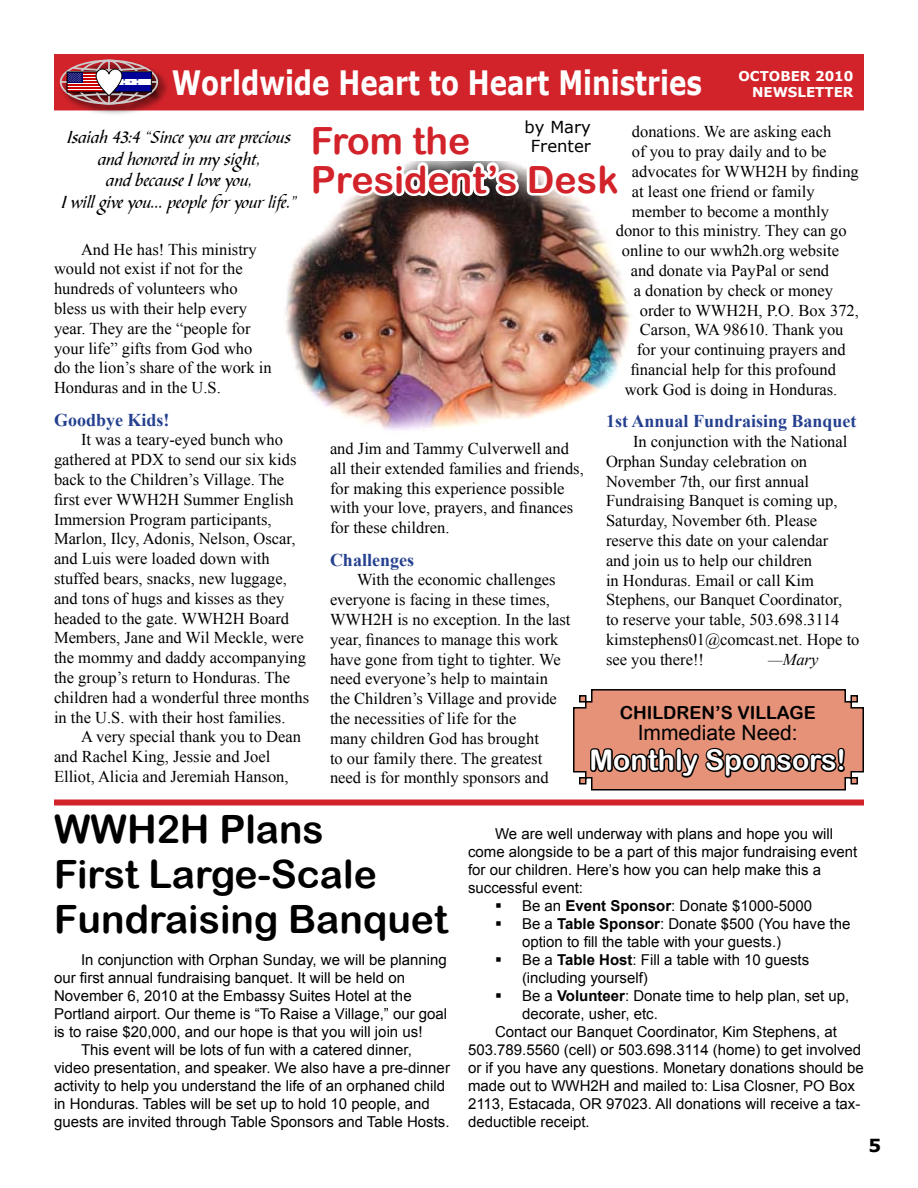
<style>
.page{position:relative;width:918px;height:1188px;background:#fff}
.page>*{position:absolute;margin:0;border:0;box-sizing:border-box;transform-origin:0 0}
.t1{font:39px/45px "Arial Rounded MT Bold";color:#000}
.t2{font:37.5px/39px "Arial Rounded MT Bold";color:#d2232a}
.t3{font:700 33.6px "Verdana";color:#fff;scale:.78 1}
.t4{font:28.5px "Arial Rounded MT Bold";color:#fff}
.t5{font:21px "Arial";color:#000}
.t6{font:18px/21.6px "Bible Scr T";color:#000;text-align:center}
.t7{font:700 18px "Times New Roman";color:#24408f}
.t8{font:18px "Arial Rounded MT Bold";color:#000}
.t9{font:16.5px/19.8px "Times New Roman";color:#000}
.t10{font:16.5px/19.8px "Verdana";color:#000;text-align:center}
.t11{font:italic 16.5px "Times New Roman";color:#000}
.t12{font:15px "Arial";color:#000}
.t13{font:15px "Wingdings";color:#000}
.t14{font:700 13.5px/16.2px "Verdana";color:#fff;text-align:right}
.s1{font-weight:700}
</style>
<div class="page">
<div style="left:55px;top:55px;width:808px;height:55px;background:#d2232a"></div>
<div style="left:54px;top:54px;width:810px;height:56px;border:2px solid #d2232a"></div>
<div style="left:58px;top:58px;width:113px;height:59px;background:#000;opacity:.75"></div>
<div style="left:60px;top:60px;width:98px;height:45px;border:2px solid #ccc;border-radius:50%"></div>
<hr style="left:108px;top:60px;width:2px;height:44px;background:#ccc">
<hr style="left:61px;top:81px;width:97px;height:2px;background:#ccc">
<div style="left:67px;top:72px;width:38px;height:20px;border:1px solid #000"></div>
<div style="left:111px;top:72px;width:40px;height:20px;background:#fff"></div>
<div style="left:111px;top:72px;width:40px;height:6px;background:#009"></div>
<div style="left:111px;top:85px;width:40px;height:7px;background:#009"></div>
<img style="left:285px;top:201px;width:346px;height:230px">
<svg style="left:347px;top:161px;width:235px;height:40px"></svg>
<div style="left:54px;top:800px;width:810px;height:6px;background:#d2232a"></div>
<svg style="left:573px;top:689px;width:291px;height:102px;background:#be7d69"></svg>
<svg style="left:68px;top:65px;width:79px;height:34px"></svg>
<h3 class="t3" style="left:172px;top:61px;width:681px">Worldwide Heart to Heart Ministries</h3>
<p class="t10" style="left:525px;top:116px;width:68px">by Mary<br>Frenter</p>
<p class="t14" style="left:739px;top:67px;width:117px">OCTOBER 2010<br>NEWSLETTER</p>
<p class="t9" style="left:632px;top:122px;width:201px">donations. We are asking each</p>
<p class="t9" style="left:632px;top:142px;width:196px">of you to pray daily and to be</p>
<p class="t9" style="left:632px;top:161px;width:228px">advocates for WWH2H by finding</p>
<p class="t9" style="left:632px;top:181px;width:184px">at least one friend or family</p>
<p class="t9" style="left:632px;top:201px;width:199px">member to become a monthly</p>
<p class="t9" style="left:616px;top:221px;width:232px">donor to this ministry. They can go</p>
<p class="t9" style="left:622px;top:241px;width:219px">online to our wwh2h.org website</p>
<p class="t9" style="left:631px;top:260px;width:200px">and donate via PayPal or send</p>
<p class="t9" style="left:634px;top:280px;width:201px">a donation by check or money</p>
<p class="t9" style="left:640px;top:300px;width:221px">order to WWH2H, P.O. Box 372,</p>
<p class="t9" style="left:640px;top:320px;width:205px">Carson, WA 98610. Thank you</p>
<p class="t9" style="left:637px;top:340px;width:210px">for your continuing prayers and</p>
<p class="t9" style="left:631px;top:359px;width:207px">financial help for this profound</p>
<p class="t9" style="left:625px;top:379px;width:214px">work God is doing in Honduras.</p>
<p class="t7" style="left:606px;top:409px;width:252px">1st Annual Fundraising Banquet</p>
<p class="t9" style="left:606px;top:431px;width:255px;text-indent:27px">In conjunction with the National<br>Orphan Sunday celebration on<br>November 7th, our first annual<br>Fundraising Banquet is coming up,<br>Saturday, November 6th. Please reserve this date on your calendar<br>and join us to help our children<br>in Honduras. Email or call Kim<br>Stephens, our Banquet Coordinator,<br>to reserve your table, 503.698.3114 kimstephens01@comcast.net. Hope to see you there!!</p>
<h2 class="t2" style="left:311px;top:120px;width:309px">From the<br>President’s Desk</h2>
<p class="t6" style="left:62px;top:128px;width:236px">Isaiah 43:4 “Since you are precious and honored in my sight,<br>and because I love you,<br>I will give you… people for your life.”</p>
<p class="t9" style="left:54px;top:239px;width:219px;text-indent:27px">And He has! This ministry would not exist if not for the hundreds of volunteers who bless us with their help every year. They are the “people for your life” gifts from God who do the lion’s share of the work in<br>Honduras and in the U.S.</p>
<p class="t7" style="left:54px;top:407px;width:117px">Goodbye Kids!</p>
<p class="t9" style="left:54px;top:430px;width:257px;text-indent:27px">It was a teary-eyed bunch who gathered at PDX to send our six kids back to the Children’s Village. The first ever WWH2H Summer English Immersion Program participants, Marlon, Ilcy, Adonis, Nelson, Oscar, and Luis were loaded down with stuffed bears, snacks, new luggage, and tons of hugs and kisses as they headed to the gate. WWH2H Board Members, Jane and Wil Meckle, were the mommy and daddy accompanying the group’s return to Honduras. The children had a wonderful three months in the U.S. with their host families.</p>
<p class="t9" style="left:54px;top:727px;width:248px;text-indent:27px">A very special thank you to Dean and Rachel King, Jessie and Joel<br>Elliot, Alicia and Jeremiah Hanson,</p>
<p class="t9" style="left:330px;top:438px;width:255px">and Jim and Tammy Culverwell and all their extended families and friends, for making this experience possible with your love, prayers, and finances for these children.</p>
<p class="t7" style="left:330px;top:547px;width:86px">Challenges</p>
<p class="t9" style="left:330px;top:570px;width:242px;text-indent:27px">With the economic challenges everyone is facing in these times,<br>WWH2H is no exception. In the last year, finances to manage this work have gone from tight to tighter. We need everyone’s help to maintain the Children’s Village and provide the necessities of life for the<br>many children God has brought<br>to our family there. The greatest need is for monthly sponsors and</p>
<p class="t11" style="left:768px;top:648px;width:52px">—Mary</p>
<p class="t8" style="left:620px;top:702px;width:197px">CHILDREN’S VILLAGE</p>
<p class="t5" style="left:638px;top:719px;width:161px">Immediate Need:</p>
<h3 class="t4" style="left:590px;top:743px;width:258px">Monthly Sponsors!</h3>
<h1 class="t1" style="left:54px;top:807px;width:395px">WWH2H Plans<br>First Large-Scale<br>Fundraising Banquet</h1>
<p class="t12" style="left:81px;top:950px;width:367px">In conjunction with Orphan Sunday, we will be planning</p>
<p class="t12" style="left:54px;top:968px;width:353px">our first annual fundraising banquet. It will be held on</p>
<p class="t12" style="left:54px;top:986px;width:359px">November 6, 2010 at the Embassy Suites Hotel at the</p>
<p class="t12" style="left:54px;top:1004px;width:395px">Portland airport. Our theme is “To Raise a Village,” our goal</p>
<p class="t12" style="left:54px;top:1022px;width:370px">is to raise $20,000, and our hope is that you will join us!</p>
<p class="t12" style="left:81px;top:1040px;width:333px">This event will be lots of fun with a catered dinner,</p>
<p class="t12" style="left:54px;top:1058px;width:397px">video presentation, and speaker. We also have a pre-dinner</p>
<p class="t12" style="left:54px;top:1076px;width:393px">activity to help you understand the life of an orphaned child</p>
<p class="t12" style="left:54px;top:1094px;width:377px">in Honduras. Tables will be set up to hold 10 people, and</p>
<p class="t12" style="left:54px;top:1112px;width:397px">guests are invited through Table Sponsors and Table Hosts.</p>
<p class="t12" style="left:495px;top:824px;width:340px">We are well underway with plans and hope you will</p>
<p class="t12" style="left:468px;top:842px;width:391px">come alongside to be a part of this major fundraising event</p>
<p class="t12" style="left:468px;top:860px;width:355px">for our children. Here’s how you can help make this a</p>
<p class="t12" style="left:468px;top:878px;width:117px">successful event:</p>
<p class="t12" style="left:522px;top:896px;width:292px">Be an <span class="s1">Event Sponsor</span>: Donate $1000-5000</p>
<p class="t12" style="left:522px;top:914px;width:330px">Be a <span class="s1">Table Sponsor</span>: Donate $500 (You have the</p>
<p class="t12" style="left:522px;top:932px;width:261px">option to fill the table with your guests.)</p>
<p class="t12" style="left:522px;top:950px;width:289px">Be a <span class="s1">Table Host</span>: Fill a table with 10 guests</p>
<p class="t12" style="left:522px;top:968px;width:127px">(including yourself)</p>
<p class="t12" style="left:522px;top:986px;width:329px">Be a <span class="s1">Volunteer</span>: Donate time to help plan, set up,</p>
<p class="t12" style="left:522px;top:1004px;width:137px">decorate, usher, etc.</p>
<p class="t12" style="left:495px;top:1022px;width:343px">Contact our Banquet Coordinator, Kim Stephens, at</p>
<p class="t12" style="left:468px;top:1040px;width:395px">503.789.5560 (cell) or 503.698.3114 (home) to get involved</p>
<p class="t12" style="left:468px;top:1058px;width:397px">or if you have any questions. Monetary donations should be</p>
<p class="t12" style="left:468px;top:1076px;width:388px">made out to WWH2H and mailed to: Lisa Closner, PO Box</p>
<p class="t12" style="left:468px;top:1094px;width:394px">2113, Estacada, OR 97023. All donations will receive a tax-</p>
<p class="t12" style="left:468px;top:1112px;width:123px">deductible receipt.</p>
<p class="t13" style="left:495px;top:951px;width:8px">▪</p>
<p class="t13" style="left:495px;top:987px;width:8px">▪</p>
</div>
